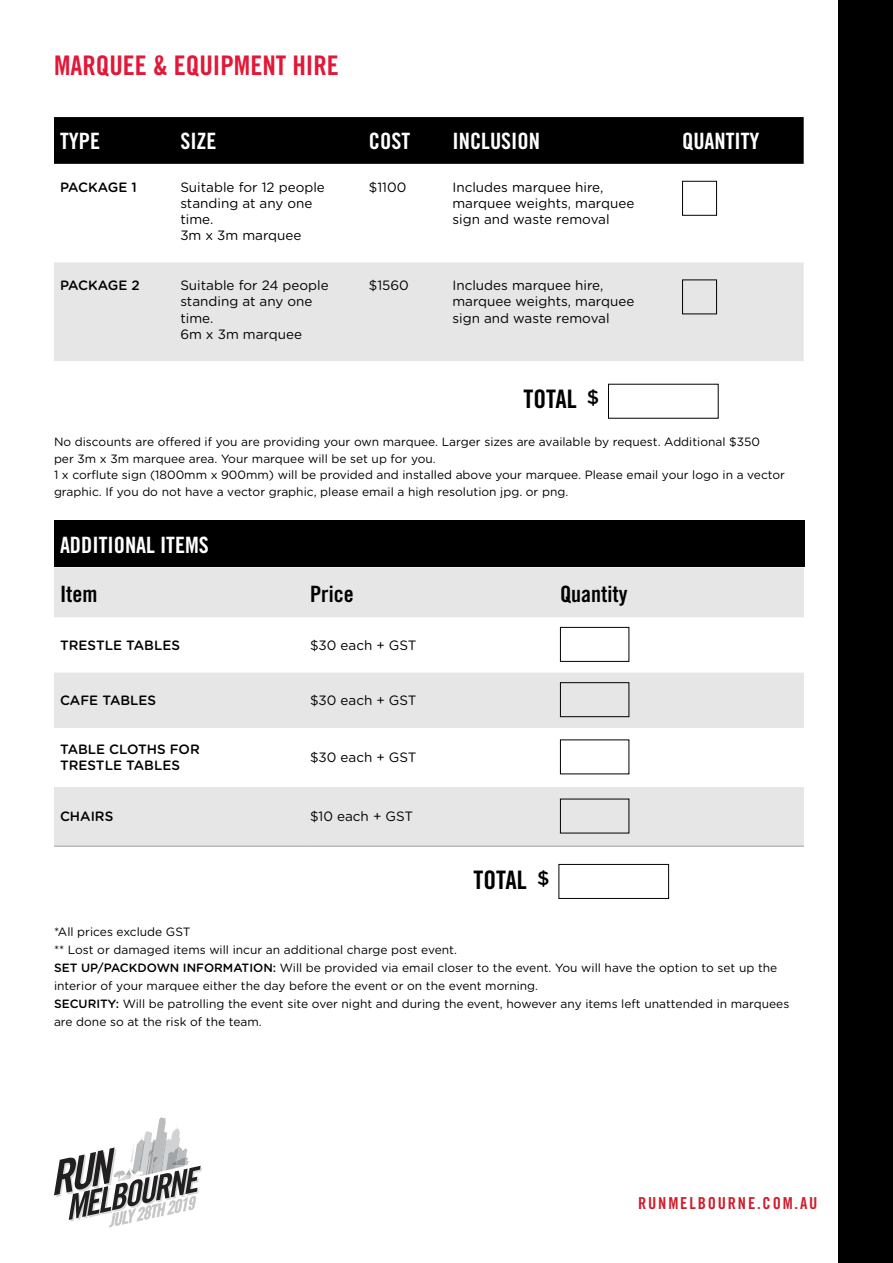
<style>
.page{position:relative;width:893px;height:1263px;background:#fff}
.page>*{position:absolute;margin:0;border:0;box-sizing:border-box;transform-origin:0 0}
.t1{font:27px "Trade Gothic Bold Cond Twenty";color:#e31738}
.t2{font:25.5px "Trade Gothic Bold Cond Twenty";color:#000}
.t3{font:22.5px "Trade Gothic Bold Cond Twenty";color:#fff}
.t4{font:22.5px "Trade Gothic Bold Cond Twenty";color:#000}
.t5{font:500 19.5px "Gotham Rounded";color:#000}
.t6{font:16.5px "Trade Gothic Bold Cond Twenty";letter-spacing:.11em;color:#cf202f}
.t7{font:13.5px/16.2px "Gotham Rounded";color:#000}
.t8{font:500 13.5px/16.2px "Gotham Rounded";color:#000}
.t9{font:12px/18px "Gotham Rounded";color:#000}
.s1{font-weight:500}
</style>
<div class="page">
<div style="left:839px;top:0;width:54px;height:1263px;background:#000"></div>
<div style="left:54px;top:117px;width:750px;height:47px;background:#000"></div>
<div style="left:54px;top:262px;width:750px;height:99px;background:#e6e6e6"></div>
<div style="left:682px;top:181px;width:35px;height:35px;border:1px solid #000"></div>
<div style="left:682px;top:279px;width:35px;height:35px;border:1px solid #000"></div>
<svg style="left:54px;top:1117px;width:148px;height:110px"></svg>
<div style="left:54px;top:521px;width:750px;height:46px;background:#000"></div>
<svg style="left:54px;top:567px;width:750px;height:278px;fill:#e6e6e6"></svg>
<hr style="left:54px;top:845px;width:250px;height:2px;background:#bbb8b8">
<hr style="left:304px;top:845px;width:250px;height:2px;background:#bbb8b8">
<hr style="left:554px;top:845px;width:250px;height:2px;background:#bbb8b8">
<div style="left:560px;top:627px;width:69px;height:35px;border:1px solid #000"></div>
<div style="left:560px;top:682px;width:69px;height:35px;border:1px solid #000"></div>
<div style="left:558px;top:864px;width:111px;height:35px;border:1px solid #000"></div>
<h1 class="t1" style="left:54px;top:49px;width:286px">MARQUEE &amp; EQUIPMENT HIRE</h1>
<h3 class="t3" style="left:60px;top:127px;width:41px">TYPE</h3>
<h3 class="t3" style="left:180px;top:127px;width:38px">SIZE</h3>
<h3 class="t3" style="left:369px;top:127px;width:43px">COST</h3>
<h3 class="t3" style="left:452px;top:127px;width:89px">INCLUSION</h3>
<h3 class="t3" style="left:682px;top:127px;width:79px">QUANTITY</h3>
<p class="t8" style="left:60px;top:178px;width:78px">PACKAGE 1</p>
<p class="t7" style="left:180px;top:178px;width:146px">Suitable for 12 people standing at any one time.<br>3m x 3m marquee</p>
<p class="t7" style="left:369px;top:178px;width:39px">$1100</p>
<p class="t7" style="left:452px;top:178px;width:183px">Includes marquee hire, marquee weights, marquee sign and waste removal</p>
<p class="t8" style="left:60px;top:277px;width:81px">PACKAGE 2</p>
<p class="t7" style="left:180px;top:277px;width:150px">Suitable for 24 people standing at any one time.<br>6m x 3m marquee</p>
<p class="t7" style="left:369px;top:277px;width:42px">$1560</p>
<p class="t7" style="left:452px;top:277px;width:183px">Includes marquee hire, marquee weights, marquee sign and waste removal</p>
<h2 class="t2" style="left:523px;top:384px;width:55px">TOTAL</h2>
<h3 class="t5" style="left:587px;top:384px;width:14px">$</h3>
<p class="t9" style="left:54px;top:433px;width:733px;line-height:16.5px">No discounts are offered if you are providing your own marquee. Larger sizes are available by request. Additional $350<br>per 3m x 3m marquee area. Your marquee will be set up for you.<br>1 x corflute sign (1800mm x 900mm) will be provided and installed above your marquee. Please email your logo in a vector graphic. If you do not have a vector graphic, please email a high resolution jpg. or png.</p>
<h3 class="t3" style="left:60px;top:531px;width:150px">ADDITIONAL ITEMS</h3>
<h3 class="t4" style="left:60px;top:580px;width:39px">Item</h3>
<h3 class="t4" style="left:310px;top:580px;width:45px">Price</h3>
<h3 class="t4" style="left:560px;top:580px;width:69px">Quantity</h3>
<p class="t8" style="left:60px;top:636px;width:122px">TRESTLE TABLES</p>
<p class="t7" style="left:310px;top:636px;width:108px">$30 each + GST</p>
<p class="t8" style="left:60px;top:692px;width:98px">CAFE TABLES</p>
<p class="t7" style="left:310px;top:692px;width:108px">$30 each + GST</p>
<p class="t8" style="left:60px;top:741px;width:141px">TABLE CLOTHS FOR<br>TRESTLE TABLES</p>
<p class="t7" style="left:310px;top:749px;width:108px">$30 each + GST</p>
<p class="t8" style="left:60px;top:808px;width:55px">CHAIRS</p>
<p class="t7" style="left:310px;top:808px;width:105px">$10 each + GST</p>
<h2 class="t2" style="left:473px;top:864px;width:55px">TOTAL</h2>
<h3 class="t5" style="left:537px;top:864px;width:14px">$</h3>
<p class="t9" style="left:54px;top:922px;width:737px">*All prices exclude GST<br>** Lost or damaged items will incur an additional charge post event.<br><span class="s1">SET UP/PACKDOWN INFORMATION:</span> Will be provided via email closer to the event. You will have the option to set up the interior of your marquee either the day before the event or on the event morning.<br><span class="s1">SECURITY:</span> Will be patrolling the event site over night and during the event, however any items left unattended in marquees are done so at the risk of the team.</p>
<h3 class="t6" style="left:638px;top:1193px;width:181px">RUNMELBOURNE.COM.AU</h3>
</div>
